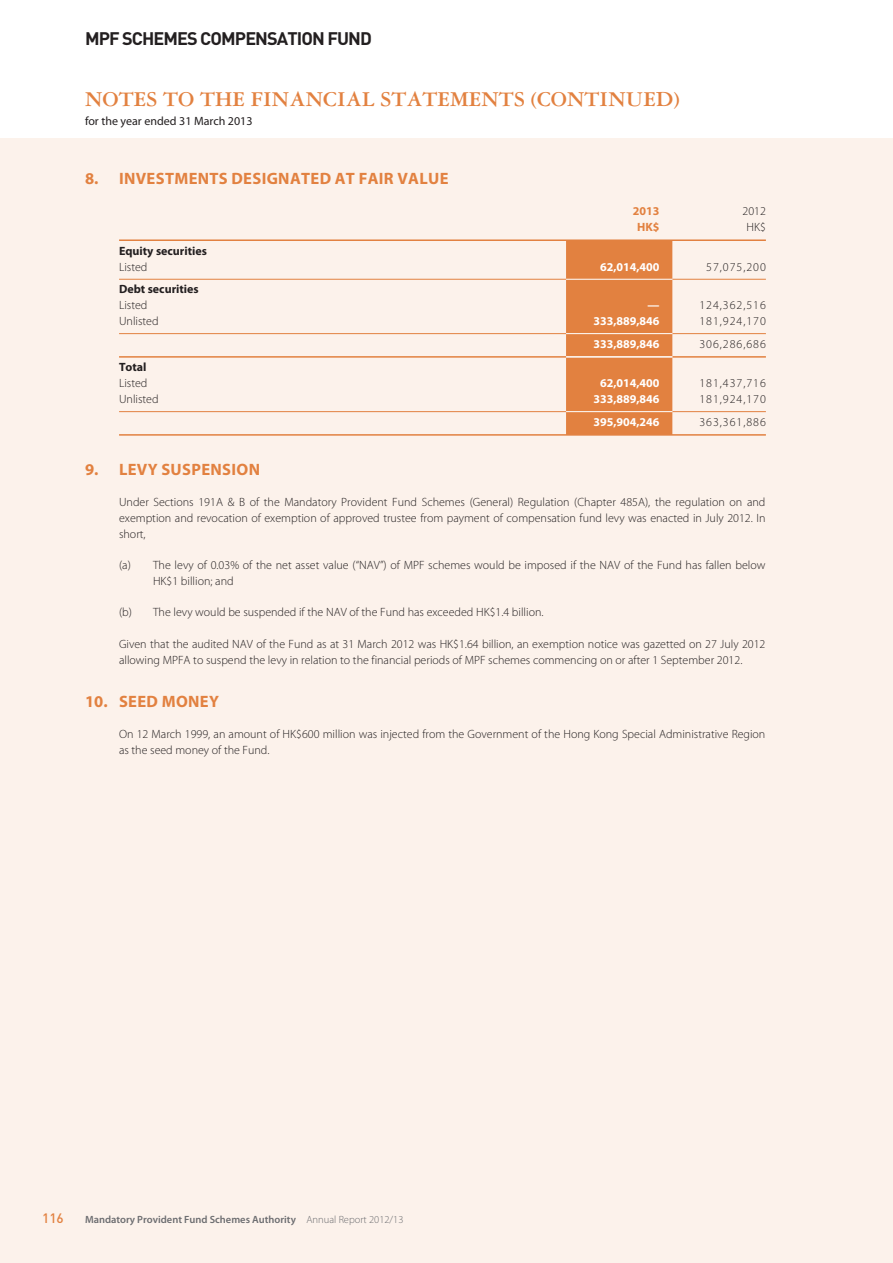
<style>
.page{position:relative;width:893px;height:1263px;background:#fff}
.page>*{position:absolute;margin:0;border:0;box-sizing:border-box;transform-origin:0 0}
.t1{font:700 22.5px "Garamond 3 LT Std";color:#e28140}
.t2{font:700 18px "DIN Pro";letter-spacing:-.05em;color:#231f20}
.t3{font:700 16.5px "Myriad Pro";letter-spacing:.02em;color:#e28140}
.t4{font:500 13.5px "DIN Pro";color:#e28140}
.t5{font:300 12px/15.8px "Myriad Pro";color:#231f20}
.t6{font:300 12px "Myriad Pro";letter-spacing:.08em;color:#231f20}
.t7{font:700 12px "Myriad Pro";color:#fff}
.t8{font:700 12px "Myriad Pro";color:#231f20}
.t9{font:12px "Myriad Pro";color:#231f20}
.t10{font:700 12px "Myriad Pro";color:#e28140}
.t11{font:600 10.5px "Myriad Pro";color:#6c6d70}
.s1{font-weight:300}
</style>
<div class="page">
<div style="left:0;top:138px;width:893px;height:1125px;background:#fcf2eb"></div>
<div style="left:566px;top:241px;width:106px;height:193px;background:#e28140"></div>
<hr style="left:119px;top:434px;width:647px;height:2px;background:#e28140">
<hr style="left:119px;top:411px;width:447px;height:1px;background:#e28140">
<hr style="left:672px;top:411px;width:94px;height:1px;background:#e28140">
<hr style="left:119px;top:333px;width:447px;height:1px;background:#e28140">
<hr style="left:672px;top:333px;width:94px;height:1px;background:#e28140">
<hr style="left:119px;top:356px;width:447px;height:2px;background:#e28140">
<hr style="left:672px;top:356px;width:94px;height:2px;background:#e28140">
<hr style="left:119px;top:279px;width:447px;height:1px;background:#e28140">
<hr style="left:672px;top:279px;width:94px;height:1px;background:#e28140">
<hr style="left:119px;top:239px;width:647px;height:2px;background:#e28140">
<hr style="left:566px;top:333px;width:106px;height:1px;background:#fff">
<hr style="left:566px;top:279px;width:106px;height:1px;background:#fff">
<hr style="left:566px;top:356px;width:106px;height:2px;background:#fff">
<hr style="left:566px;top:411px;width:106px;height:1px;background:#fff">
<h2 class="t2" style="left:85px;top:32px;width:288px">MPF SCHEMES COMPENSATION FUND</h2>
<h1 class="t1" style="left:85px;top:90px;width:596px">NOTES TO THE FINANCIAL STATEMENTS (CONTINUED)</h1>
<p class="t9" style="left:85px;top:116px;width:169px">for the year ended 31 March 2013</p>
<h3 class="t3" style="left:85px;top:172px;width:365px">8. INVESTMENTS DESIGNATED AT FAIR VALUE</h3>
<p class="t10" style="left:633px;top:207px;width:28px">2013</p>
<p class="t5" style="left:742px;top:205px;width:25px">2012</p>
<p class="t10" style="left:637px;top:223px;width:24px">HK$</p>
<p class="t5" style="left:746px;top:220px;width:21px">HK$</p>
<p class="t8" style="left:119px;top:246px;width:89px">Equity securities</p>
<p class="t5" style="left:119px;top:260px;width:30px">Listed</p>
<p class="t7" style="left:600px;top:262px;width:61px">62,014,400</p>
<p class="t5" style="left:706px;top:260px;width:61px">57,075,200</p>
<p class="t8" style="left:119px;top:285px;width:81px">Debt securities</p>
<p class="t5" style="left:119px;top:298px;width:30px">Listed</p>
<p class="t7" style="left:648px;top:301px;width:13px">—</p>
<p class="t6" style="left:699px;top:301px;width:68px">124,362,516</p>
<p class="t5" style="left:119px;top:314px;width:41px">Unlisted</p>
<p class="t7" style="left:593px;top:316px;width:68px">333,889,846</p>
<p class="t6" style="left:699px;top:316px;width:68px">181,924,170</p>
<p class="t7" style="left:593px;top:339px;width:68px">333,889,846</p>
<p class="t6" style="left:699px;top:339px;width:68px">306,286,686</p>
<p class="t8" style="left:119px;top:363px;width:29px">Total</p>
<p class="t5" style="left:119px;top:376px;width:30px">Listed</p>
<p class="t7" style="left:600px;top:379px;width:61px">62,014,400</p>
<p class="t6" style="left:699px;top:379px;width:68px">181,437,716</p>
<p class="t5" style="left:119px;top:392px;width:41px">Unlisted</p>
<p class="t7" style="left:593px;top:394px;width:68px">333,889,846</p>
<p class="t6" style="left:699px;top:394px;width:68px">181,924,170</p>
<p class="t7" style="left:593px;top:417px;width:68px">395,904,246</p>
<p class="t6" style="left:699px;top:417px;width:68px">363,361,886</p>
<h3 class="t3" style="left:85px;top:463px;width:177px">9. LEVY SUSPENSION</h3>
<p class="t5" style="left:119px;top:495px;width:648px;text-align:justify">Under Sections 191A &amp; B of the Mandatory Provident Fund Schemes (General) Regulation (Chapter 485A), the regulation on and exemption and revocation of exemption of approved trustee from payment of compensation fund levy was enacted in July 2012. In short,</p>
<p class="t5" style="left:153px;top:558px;width:614px;text-indent:-34px">(a) The levy of 0.03% of the net asset value (“NAV”) of MPF schemes would be imposed if the NAV of the Fund has fallen below<br>HK$1 billion; and</p>
<p class="t5" style="left:119px;top:606px;width:426px">(b) The levy would be suspended if the NAV of the Fund has exceeded HK$1.4 billion.</p>
<p class="t5" style="left:119px;top:637px;width:648px">Given that the audited NAV of the Fund as at 31 March 2012 was HK$1.64 billion, an exemption notice was gazetted on 27 July 2012 allowing MPFA to suspend the levy in relation to the financial periods of MPF schemes commencing on or after 1 September 2012.</p>
<h3 class="t3" style="left:85px;top:695px;width:135px">10. SEED MONEY</h3>
<p class="t5" style="left:119px;top:727px;width:648px">On 12 March 1999, an amount of HK$600 million was injected from the Government of the Hong Kong Special Administrative Region as the seed money of the Fund.</p>
<p class="t4" style="left:42px;top:1213px;width:23px">116</p>
<p class="t11" style="left:85px;top:1215px;width:320px">Mandatory Provident Fund Schemes Authority <span class="s1">Annual Report 2012/13</span></p>
</div>
